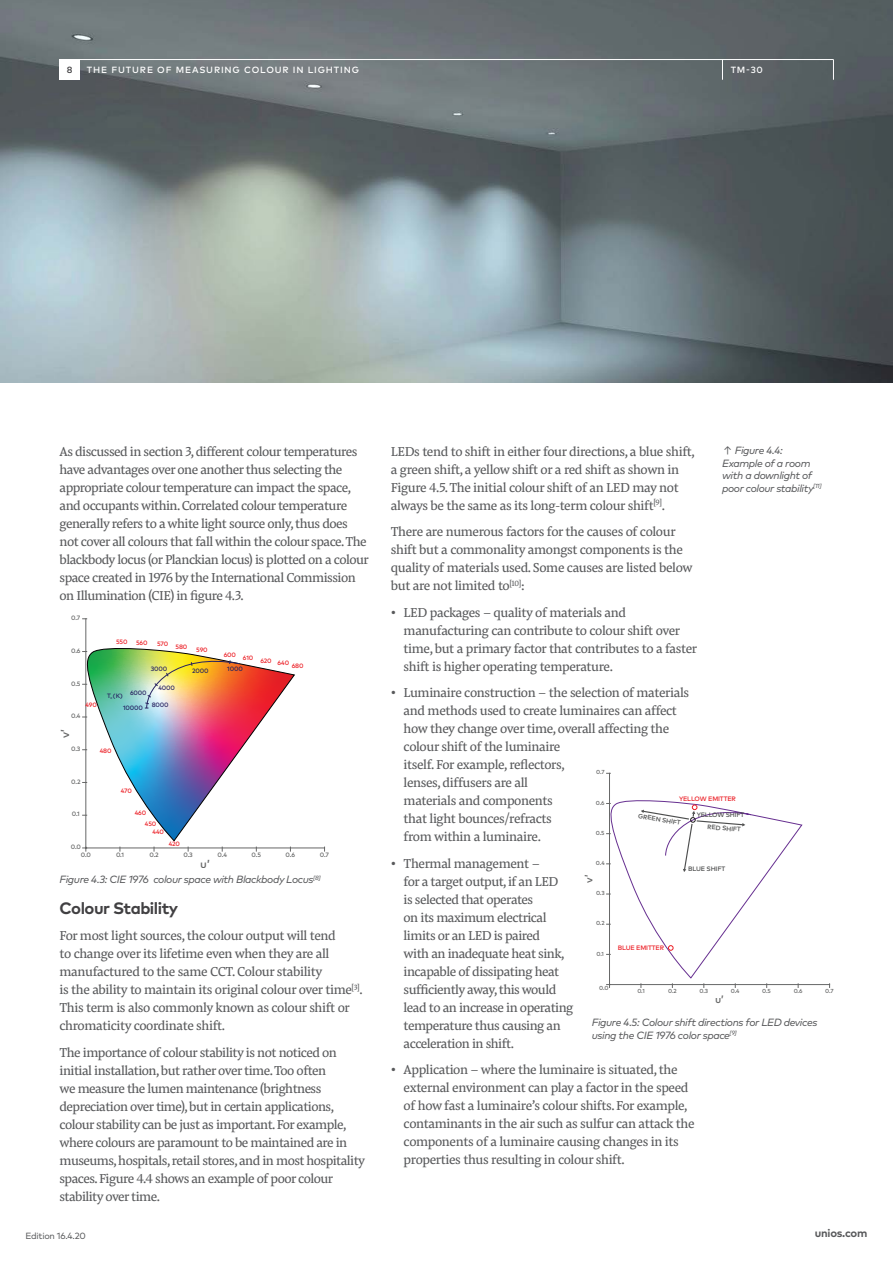
<style>
.page{position:relative;width:893px;height:1263px;background:#fff}
.page>*{position:absolute;margin:0;border:0;box-sizing:border-box;transform-origin:0 0}
.t1{font:700 16.5px "FF Mark Pro";letter-spacing:-.03em;color:#414042}
.t2{font:13.5px/18px "Pensum Pro";letter-spacing:-.03em;color:#58595b}
.t3{font:500 11.4px "FF Mark Pro";color:#666767}
.t4{font:700 11.25px "FF Mark Pro";letter-spacing:-.02em;color:#58595b}
.t5{font:italic 10.5px/12.6px "FF Mark Pro";letter-spacing:-.035em;color:#58595b}
.t6{font:500 10.5px "FF Mark Pro";color:#666767}
.t7{font:500 9px "FF Mark Pro";letter-spacing:.095em;color:#fff}
.t8{font:9px "FF Mark Pro";letter-spacing:-.03em;color:#58595b}
.t9{font:500 9px "FF Mark Pro";color:#414042}
.t10{font:500 6.45px "FF Mark Pro";letter-spacing:-.025em;color:#4d4e4e}
.t11{font:500 6.45px "FF Mark Pro";letter-spacing:-.025em;color:#ec2027}
.t12{font:500 6.3px "FF Mark Pro";letter-spacing:-.025em;color:#ec2027}
.t13{font:500 6.3px "FF Mark Pro";color:#666767}
.t14{font:500 6.3px "FF Mark Pro";letter-spacing:-.025em;color:#272361}
.t15{font:500 5.85px "FF Mark Pro";color:#666767}
</style>
<div class="page">
<hr style="left:609px;top:773px;width:1px;height:211px;background:#666767">
<hr style="left:610px;top:984px;width:220px;height:1px;background:#666767">
<svg style="left:606px;top:800px;width:196px;height:188px"></svg>
<hr style="left:86px;top:619px;width:1px;height:229px;background:#666767">
<hr style="left:86px;top:848px;width:239px;height:1px;background:#666767">
<img style="left:82px;top:644px;width:213px;height:208px">
<img style="left:0;top:0;width:893px;height:383px">
<div style="left:60px;top:60px;width:20px;height:20px;background:#fff"></div>
<hr style="left:60px;top:59px;width:773px;height:1px;background:#fff">
<svg style="left:833px;top:60px;width:1px;height:20px"></svg>
<svg style="left:722px;top:60px;width:1px;height:20px"></svg>
<p class="t9" style="left:67px;top:63px;width:7px">8</p>
<p class="t7" style="left:87px;top:63px;width:274px">THE FUTURE OF MEASURING COLOUR IN LIGHTING</p>
<p class="t7" style="left:731px;top:63px;width:34px">TM-30</p>
<p class="t2" style="left:60px;top:442px;width:311px">As discussed in section 3, different colour temperatures have advantages over one another thus selecting the appropriate colour temperature can impact the space, and occupants within. Correlated colour temperature generally refers to a white light source only, thus does not cover all colours that fall within the colour space. The blackbody locus (or Planckian locus) is plotted on a colour space created in 1976 by the International Commission on Illumination (CIE) in figure 4.3.</p>
<p class="t13" style="left:71px;top:613px;width:11px">0.7</p>
<p class="t13" style="left:71px;top:646px;width:11px">0.6</p>
<p class="t13" style="left:71px;top:678px;width:11px">0.5</p>
<p class="t12" style="left:85px;top:699px;width:13px">490</p>
<p class="t13" style="left:71px;top:711px;width:11px">0.4</p>
<p class="t3" style="left:57px;top:738px;width:11px;rotate:-90deg">v’</p>
<p class="t12" style="left:116px;top:637px;width:13px">550</p>
<p class="t12" style="left:136px;top:638px;width:13px">560</p>
<p class="t12" style="left:157px;top:640px;width:32px">570 580</p>
<p class="t12" style="left:196px;top:645px;width:13px">590</p>
<p class="t12" style="left:224px;top:649px;width:14px">600</p>
<p class="t12" style="left:243px;top:657px;width:62px">610 620 640 680</p>
<p class="t14" style="left:151px;top:664px;width:18px">3000</p>
<p class="t14" style="left:192px;top:666px;width:18px">2000</p>
<p class="t14" style="left:227px;top:664px;width:17px">1000</p>
<p class="t14" style="left:130px;top:688px;width:18px">6000</p>
<p class="t14" style="left:107px;top:691px;width:17px">T<sub>c</sub>(K)</p>
<p class="t14" style="left:158px;top:683px;width:18px">4000</p>
<p class="t14" style="left:123px;top:703px;width:21px">10000</p>
<p class="t14" style="left:152px;top:699px;width:18px">8000</p>
<p class="t13" style="left:71px;top:744px;width:11px">0.3</p>
<p class="t12" style="left:100px;top:746px;width:13px">480</p>
<p class="t13" style="left:71px;top:777px;width:11px">0.2</p>
<p class="t12" style="left:121px;top:786px;width:13px">470</p>
<p class="t13" style="left:72px;top:809px;width:10px">0.1</p>
<p class="t12" style="left:135px;top:808px;width:13px">460</p>
<p class="t12" style="left:145px;top:819px;width:13px">450</p>
<p class="t12" style="left:152px;top:827px;width:13px">440</p>
<p class="t13" style="left:71px;top:842px;width:12px">0.0</p>
<p class="t12" style="left:169px;top:839px;width:13px">420</p>
<p class="t13" style="left:81px;top:850px;width:12px">0.0</p>
<p class="t13" style="left:116px;top:850px;width:10px">0.1</p>
<p class="t13" style="left:149px;top:850px;width:11px">0.2</p>
<p class="t13" style="left:183px;top:850px;width:11px">0.3</p>
<p class="t13" style="left:217px;top:850px;width:11px">0.4</p>
<p class="t13" style="left:252px;top:850px;width:11px">0.5</p>
<p class="t13" style="left:286px;top:850px;width:11px">0.6</p>
<p class="t13" style="left:320px;top:850px;width:11px">0.7</p>
<p class="t3" style="left:200px;top:855px;width:11px">u’</p>
<p class="t5" style="left:60px;top:872px;width:263px">Figure 4.3: CIE 1976 colour space with Blackbody Locus<sup>[8]</sup></p>
<p class="t1" style="left:60px;top:895px;width:120px">Colour Stability</p>
<p class="t2" style="left:60px;top:926px;width:305px">For most light sources, the colour output will tend<br>to change over its lifetime even when they are all manufactured to the same CCT. Colour stability<br>is the ability to maintain its original colour over time<sup>[3]</sup>.<br>This term is also commonly known as colour shift or chromaticity coordinate shift.</p>
<p class="t2" style="left:60px;top:1043px;width:307px">The importance of colour stability is not noticed on initial installation, but rather over time. Too often<br>we measure the lumen maintenance (brightness depreciation over time), but in certain applications, colour stability can be just as important. For example, where colours are paramount to be maintained are in museums, hospitals, retail stores, and in most hospitality spaces. Figure 4.4 shows an example of poor colour stability over time.</p>
<p class="t2" style="left:391px;top:442px;width:306px">LEDs tend to shift in either four directions, a blue shift, a green shift, a yellow shift or a red shift as shown in Figure 4.5. The initial colour shift of an LED may not always be the same as its long-term colour shift<sup>[9]</sup>.</p>
<p class="t2" style="left:391px;top:522px;width:303px">There are numerous factors for the causes of colour shift but a commonality amongst components is the quality of materials used. Some causes are listed below but are not limited to<sup>[10]</sup>:</p>
<p class="t2" style="left:404px;top:603px;width:295px;text-indent:-13px">• LED packages – quality of materials and manufacturing can contribute to colour shift over time, but a primary factor that contributes to a faster shift is higher operating temperature.</p>
<p class="t2" style="left:404px;top:683px;width:287px;text-indent:-13px">• Luminaire construction – the selection of materials and methods used to create luminaires can affect how they change over time, overall affecting the colour shift of the luminaire<br>itself. For example, reflectors,<br>lenses, diffusers are all<br>materials and components<br>that light bounces/refracts<br>from within a luminaire.</p>
<p class="t2" style="left:404px;top:854px;width:170px;text-indent:-13px">• Thermal management –<br>for a target output, if an LED<br>is selected that operates<br>on its maximum electrical limits or an LED is paired<br>with an inadequate heat sink, incapable of dissipating heat sufficiently away, this would lead to an increase in operating temperature thus causing an acceleration in shift.</p>
<p class="t2" style="left:404px;top:1060px;width:292px;text-indent:-13px">• Application – where the luminaire is situated, the external environment can play a factor in the speed of how fast a luminaire’s colour shifts. For example, contaminants in the air such as sulfur can attack the components of a luminaire causing changes in its properties thus resulting in colour shift.</p>
<p class="t5" style="left:722px;top:443px;width:101px">↑ Figure 4.4:<br>Example of a room with a downlight of poor colour stability<sup>[11]</sup></p>
<p class="t15" style="left:596px;top:768px;width:10px">0.7</p>
<p class="t11" style="left:679px;top:793px;width:58px">YELLOW EMITTER</p>
<p class="t15" style="left:596px;top:798px;width:10px">0.6</p>
<p class="t10" style="left:639px;top:811px;width:44px;rotate:10deg">GREEN SHIFT</p>
<p class="t10" style="left:697px;top:810px;width:49px">YELLOW SHIFT</p>
<p class="t10" style="left:708px;top:822px;width:35px;rotate:5deg">RED SHIFT</p>
<p class="t15" style="left:596px;top:828px;width:10px">0.5</p>
<p class="t15" style="left:596px;top:858px;width:10px">0.4</p>
<p class="t10" style="left:688px;top:863px;width:39px">BLUE SHIFT</p>
<p class="t6" style="left:581px;top:883px;width:10px;rotate:-90deg">v’</p>
<p class="t15" style="left:596px;top:889px;width:10px">0.3</p>
<p class="t15" style="left:596px;top:919px;width:10px">0.2</p>
<p class="t11" style="left:618px;top:943px;width:48px">BLUE EMITTER</p>
<p class="t15" style="left:597px;top:949px;width:9px">0.1</p>
<p class="t15" style="left:599px;top:984px;width:11px">0.0</p>
<p class="t15" style="left:637px;top:986px;width:9px">0.1</p>
<p class="t15" style="left:668px;top:986px;width:10px">0.2</p>
<p class="t15" style="left:699px;top:986px;width:10px">0.3</p>
<p class="t15" style="left:731px;top:986px;width:10px">0.4</p>
<p class="t15" style="left:762px;top:986px;width:10px">0.5</p>
<p class="t15" style="left:794px;top:986px;width:10px">0.6</p>
<p class="t15" style="left:825px;top:986px;width:10px">0.7</p>
<p class="t6" style="left:715px;top:991px;width:10px">u’</p>
<p class="t5" style="left:592px;top:1015px;width:227px">Figure 4.5: Colour shift directions for LED devices using the CIE 1976 color space<sup>[9]</sup></p>
<p class="t8" style="left:26px;top:1229px;width:62px">Edition 16.4.20</p>
<p class="t4" style="left:815px;top:1225px;width:54px">unios.com</p>
</div>
